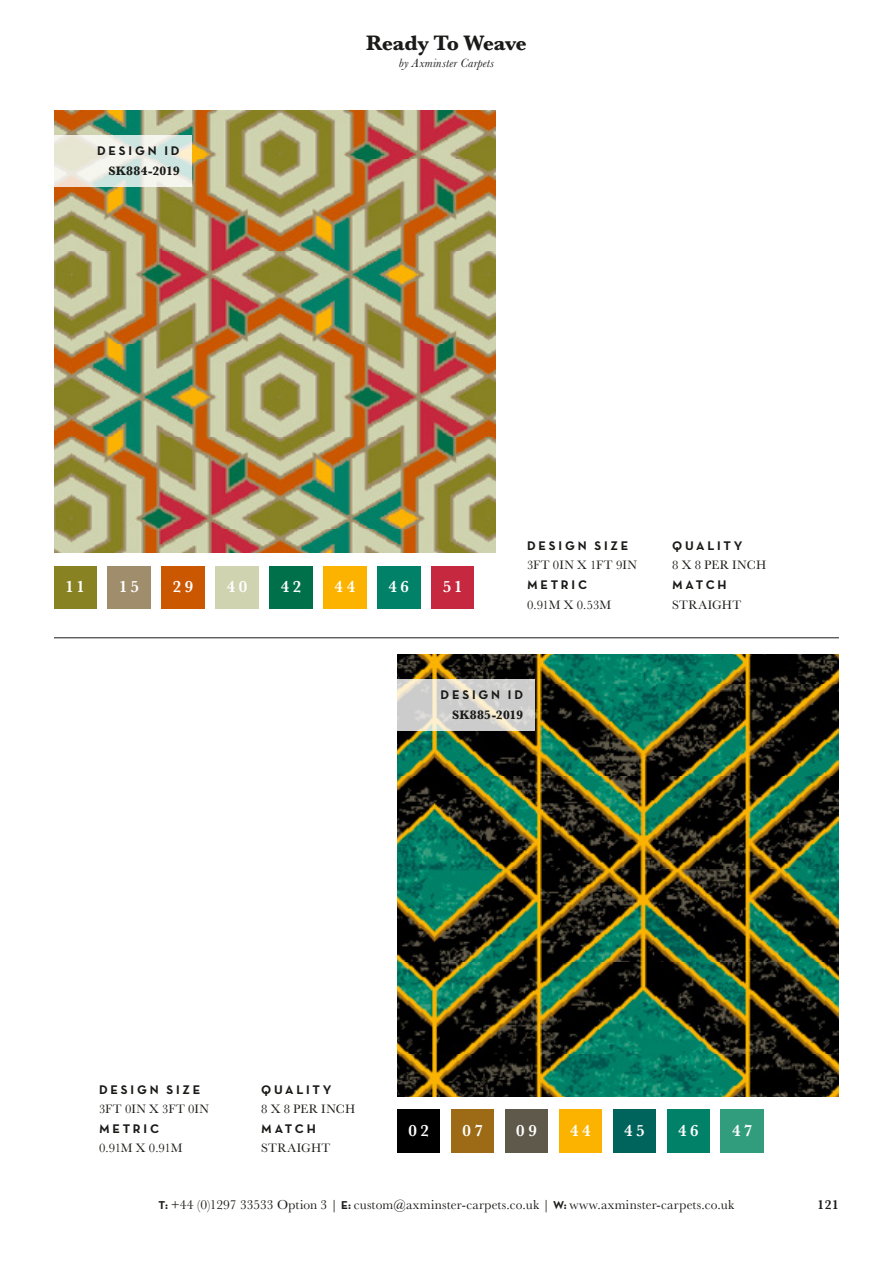
<style>
.page{position:relative;width:893px;height:1263px;background:#fff}
.page>*{position:absolute;margin:0;border:0;box-sizing:border-box;transform-origin:0 0}
.t1{font:700 21.75px "Baskerville";letter-spacing:-.03em;color:#1a1a18}
.t2{font:600 16.95px "Baskerville";letter-spacing:.21em;color:#fff}
.t3{font:13.5px "Baskerville";letter-spacing:.015em;color:#1a1a18}
.t4{font:600 13.5px "Baskerville";color:#1a1a18}
.t5{font:12.75px "Neutra Text Bold Alt";letter-spacing:.22em;color:#1a1a18}
.t6{font:12.75px "Baskerville";letter-spacing:.01em;color:#1a1a18}
.t7{font:700 12.75px "Baskerville";letter-spacing:.015em;color:#1a1a18}
.t8{font:12.75px "Baskerville";letter-spacing:.035em;color:#1a1a18}
.t9{font:italic 12.45px "Baskerville";letter-spacing:.025em;color:#1a1a18}
.s1{font-family:"Neutra Text Bold Alt";font-size:11.55px}
</style>
<div class="page">
<hr style="left:54px;top:637px;width:785px;height:1px;background:#1a1a18">
<img style="left:397px;top:654px;width:442px;height:442px">
<svg style="left:397px;top:679px;width:138px;height:52px;background:#d5d3cd"></svg>
<img style="left:54px;top:111px;width:441px;height:441px">
<svg style="left:54px;top:135px;width:137px;height:52px"></svg>
<div style="left:54px;top:566px;width:43px;height:42px;background:#888223"></div>
<div style="left:162px;top:566px;width:42px;height:42px;background:#cb5700"></div>
<div style="left:270px;top:566px;width:42px;height:42px;background:#00704a"></div>
<div style="left:324px;top:566px;width:42px;height:42px;background:#fcb300"></div>
<div style="left:377px;top:566px;width:43px;height:42px;background:#008168"></div>
<div style="left:431px;top:566px;width:43px;height:42px;background:#c6283f"></div>
<div style="left:397px;top:1109px;width:43px;height:43px;background:#000"></div>
<div style="left:451px;top:1109px;width:43px;height:43px;background:#9d6b15"></div>
<div style="left:505px;top:1109px;width:43px;height:43px;background:#5e594a"></div>
<div style="left:559px;top:1109px;width:43px;height:43px;background:#fcb300"></div>
<div style="left:613px;top:1109px;width:43px;height:43px;background:#00645c"></div>
<div style="left:667px;top:1109px;width:43px;height:43px;background:#008168"></div>
<div style="left:721px;top:1109px;width:42px;height:43px;background:#329d7d"></div>
<p class="t5" style="left:97px;top:143px;width:84px">DESIGN ID</p>
<p class="t7" style="left:109px;top:162px;width:73px">SK884-2019</p>
<h1 class="t1" style="left:366px;top:28px;width:162px">Ready To Weave</h1>
<p class="t9" style="left:399px;top:55px;width:97px">by Axminster Carpets</p>
<p class="t2" style="left:66px;top:575px;width:21px">11</p>
<p class="t2" style="left:119px;top:575px;width:21px">15</p>
<p class="t2" style="left:173px;top:575px;width:22px">29</p>
<p class="t2" style="left:227px;top:575px;width:22px">40</p>
<p class="t2" style="left:281px;top:575px;width:22px">42</p>
<p class="t2" style="left:335px;top:575px;width:22px">44</p>
<p class="t2" style="left:388px;top:575px;width:22px">46</p>
<p class="t2" style="left:443px;top:575px;width:21px">51</p>
<p class="t5" style="left:527px;top:538px;width:103px">DESIGN SIZE</p>
<p class="t6" style="left:527px;top:557px;width:111px">3FT 0IN X 1FT 9IN</p>
<p class="t5" style="left:527px;top:577px;width:62px">METRIC</p>
<p class="t6" style="left:527px;top:596px;width:86px">0.91M X 0.53M</p>
<p class="t5" style="left:440px;top:687px;width:84px">DESIGN ID</p>
<p class="t7" style="left:452px;top:705px;width:73px">SK885-2019</p>
<p class="t5" style="left:672px;top:538px;width:72px">QUALITY</p>
<p class="t6" style="left:672px;top:557px;width:96px">8 X 8 PER INCH</p>
<p class="t5" style="left:672px;top:577px;width:56px">MATCH</p>
<p class="t8" style="left:672px;top:596px;width:71px">STRAIGHT</p>
<p class="t5" style="left:99px;top:1081px;width:103px">DESIGN SIZE</p>
<p class="t6" style="left:99px;top:1101px;width:112px">3FT 0IN X 3FT 0IN</p>
<p class="t5" style="left:99px;top:1120px;width:62px">METRIC</p>
<p class="t6" style="left:99px;top:1140px;width:85px">0.91M X 0.91M</p>
<p class="t5" style="left:261px;top:1081px;width:72px">QUALITY</p>
<p class="t6" style="left:261px;top:1101px;width:96px">8 X 8 PER INCH</p>
<p class="t5" style="left:261px;top:1120px;width:56px">MATCH</p>
<p class="t8" style="left:261px;top:1140px;width:71px">STRAIGHT</p>
<p class="t2" style="left:408px;top:1119px;width:22px">02</p>
<p class="t2" style="left:462px;top:1119px;width:22px">07</p>
<p class="t2" style="left:516px;top:1119px;width:22px">09</p>
<p class="t2" style="left:570px;top:1119px;width:22px">44</p>
<p class="t2" style="left:624px;top:1119px;width:22px">45</p>
<p class="t2" style="left:678px;top:1119px;width:22px">46</p>
<p class="t2" style="left:732px;top:1119px;width:21px">47</p>
<p class="t3" style="left:159px;top:1196px;width:577px"><span class="s1">T:</span> +44 (0)1297 33533 Option 3 | <span class="s1">E:</span> custom@axminster-carpets.co.uk | <span class="s1">W:</span> www.axminster-carpets.co.uk</p>
<p class="t4" style="left:818px;top:1195px;width:23px">121</p>
</div>
